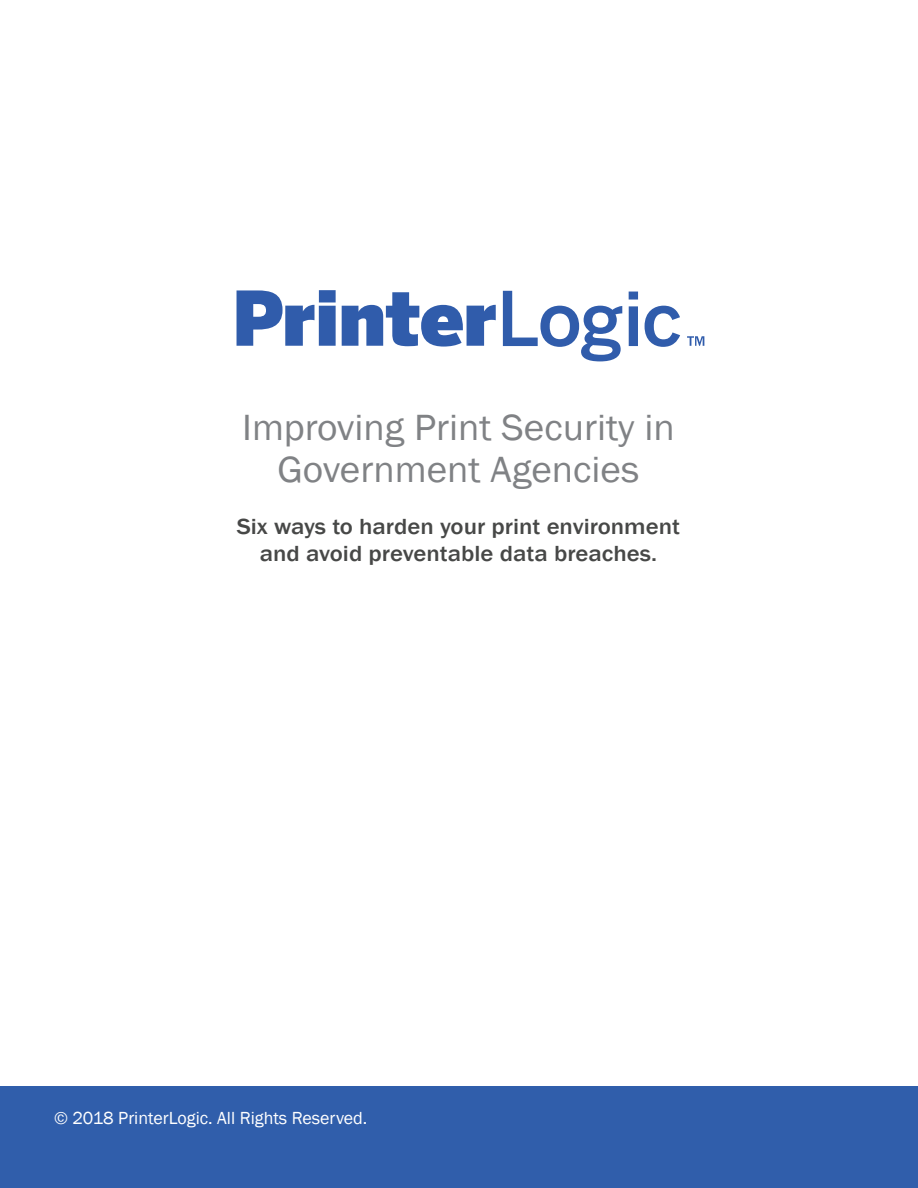
<style>
.page{position:relative;width:918px;height:1188px;background:#fff}
.page>*{position:absolute;margin:0;border:0;box-sizing:border-box;transform-origin:0 0}
.t1{font:37.5px "Franklin Gothic";color:#808285;scale:1.05 1}
.t2{font:500 22.5px "Franklin Gothic";color:#474847;scale:1.1 1}
.t3{font:18px "Franklin Gothic";color:#fff}
</style>
<div class="page">
<div style="left:0;top:1086px;width:918px;height:102px;background:#305eab"></div>
<svg style="left:237px;top:290px;width:467px;height:71px"></svg>
<p class="t1" style="left:242px;top:404px;width:413px">Improving Print Security in</p>
<p class="t1" style="left:278px;top:446px;width:346px">Government Agencies</p>
<p class="t2" style="left:237px;top:513px;width:405px">Six ways to harden your print environment</p>
<p class="t2" style="left:260px;top:540px;width:363px">and avoid preventable data breaches.</p>
<p class="t3" style="left:54px;top:1106px;width:315px">© 2018 PrinterLogic. All Rights Reserved.</p>
</div>
